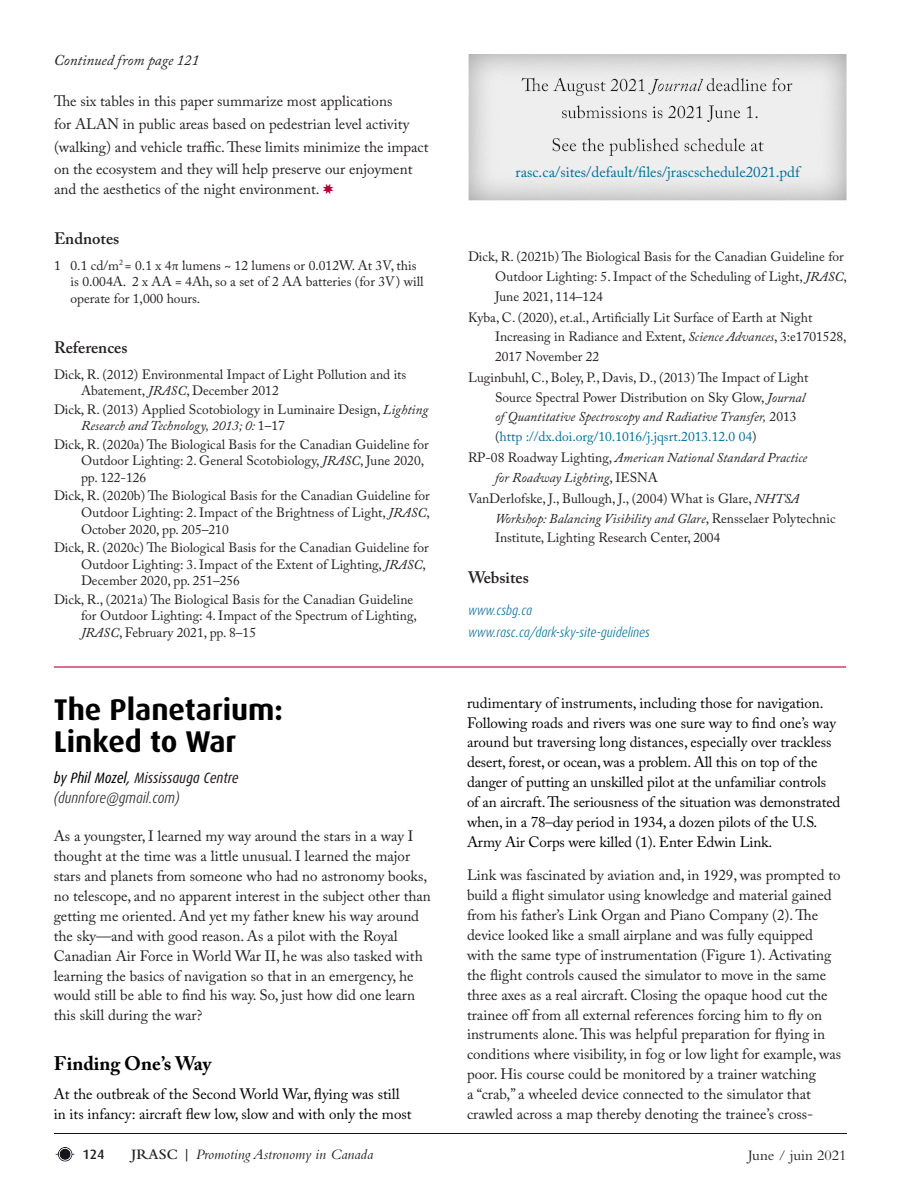
<style>
.page{position:relative;width:918px;height:1188px;background:#fff}
.page>*{position:absolute;margin:0;border:0;box-sizing:border-box;transform-origin:0 0}
.Section_Title{font:700 30px/32px "Dax";color:#000}
.Subhead_1_Large{font:700 19.5px "Adobe Caslon Pro";color:#000}
.Subhead_2_Small{font:600 16.5px "Adobe Caslon Pro";color:#231f20}
.Content_Body{font:15px/20px "Adobe Caslon Pro";color:#231f20}
.Content_Body-2{font:15px/20px "Adobe Caslon Pro";letter-spacing:-.005em;color:#000}
.t1{font:15px "Adobe Caslon Pro";color:#006e98}
.t2{font:italic 15px "Bembo";color:#231f20}
.Section_Author_Name{font:italic 15px "Dax Condensed";color:#231f20}
.Section_Author_Email{font:italic 300 15px "Dax Condensed";color:#231f20}
.Crossword_Body{font:italic 15px "Adobe Caslon Pro";color:#231f20}
.t3{font:15px "Bembo";color:#231f20}
.References__Notes{font:13.5px/16.8px "Adobe Caslon Pro";color:#231f20}
.Content_Body-3{font:13.5px/16.8px "Adobe Caslon Pro";color:#231f20}
.References__Notes-2{font:italic 13.5px/19.6px "Adobe Caslon Pro";color:#231f20}
.Content_Body-4{font:italic 300 13.5px/22.6px "Dax Condensed";color:#006e98}
.t4{font:500 13.5px "Dax";color:#231f20}
.s1{font-style:italic}
.s2{color:#000}
.s3{color:#006e98}
.s4{font-style:normal}
.s5{font-weight:600;font-style:normal}
</style>
<div class="page">
<div style="left:55px;top:1145px;width:22px;height:17px;background:#201c70;opacity:.4"></div>
<div style="left:52px;top:1131px;width:797px;height:5px;background:#201c70;opacity:.4"></div>
<div style="left:466px;top:52px;width:381px;height:150px;background:#231f20;opacity:.4"></div>
<hr style="left:54px;top:666px;width:792px;height:2px;background:#b30437">
<p class="Crossword_Body" style="left:54px;top:51px;width:147px">Continued from page 121</p>
<p class="Content_Body" style="left:54px;top:90px;width:376px;line-height:22.8px">The six tables in this paper summarize most applications<br>for ALAN in public areas based on pedestrian level activity (walking) and vehicle traffic. These limits minimize the impact on the ecosystem and they will help preserve our enjoyment</p>
<p class="Content_Body" style="left:54px;top:179px;width:267px">and the aesthetics of the night environment.</p>
<p class="Subhead_2_Small" style="left:54px;top:229px;width:67px">Endnotes</p>
<p class="Content_Body-3" style="left:70px;top:257px;width:355px;text-indent:-16px">1 0.1 cd/m<sup>2</sup> = 0.1 x 4π lumens ~ 12 lumens or 0.012W. At 3V, this is 0.004A. 2 x AA = 4Ah, so a set of 2 AA batteries (for 3V) will operate for 1,000 hours.</p>
<p class="Subhead_2_Small" style="left:54px;top:338px;width:75px">References</p>
<p class="References__Notes" style="left:81px;top:366px;width:327px;text-indent:-27px">Dick, R. (2012) Environmental Impact of Light Pollution and its<br>Abatement, <span class="s1">JRASC</span>, December 2012</p>
<p class="References__Notes" style="left:81px;top:401px;width:349px;text-indent:-27px">Dick, R. (2013) Applied Scotobiology in Luminaire Design, <span class="s1">Lighting<br>Research and Technology, 2013; 0:</span> 1–17</p>
<p class="References__Notes" style="left:81px;top:435px;width:349px;text-indent:-27px">Dick, R. (2020a) The Biological Basis for the Canadian Guideline for<br>Outdoor Lighting: 2. General Scotobiology, <span class="s1">JRASC</span>, June 2020, pp. 122-126</p>
<p class="References__Notes" style="left:81px;top:487px;width:350px;text-align:justify;text-indent:-27px">Dick, R. (2020b) The Biological Basis for the Canadian Guideline for Outdoor Lighting: 2. Impact of the Brightness of Light, <span class="s1">JRASC</span>, October 2020, pp. 205–210</p>
<p class="References__Notes" style="left:81px;top:539px;width:349px;text-indent:-27px">Dick, R. (2020c) The Biological Basis for the Canadian Guideline for<br>Outdoor Lighting: 3. Impact of the Extent of Lighting, <span class="s1">JRASC</span>,<br>December 2020, pp. 251–256</p>
<p class="References__Notes" style="left:81px;top:591px;width:337px;text-indent:-27px">Dick, R., (2021a) The Biological Basis for the Canadian Guideline for Outdoor Lighting: 4. Impact of the Spectrum of Lighting,<br><span class="s1">JRASC</span>, February 2021, pp. 8–15</p>
<p class="Section_Title" style="left:54px;top:693px;width:231px">The Planetarium:<br>Linked to War</p>
<p class="Section_Author_Name" style="left:54px;top:770px;width:186px"><span class="s2">by Phil Mozel</span>, Mississauga Centre</p>
<p class="Section_Author_Email" style="left:54px;top:790px;width:127px">(dunnfore@gmail.com)</p>
<p class="Content_Body" style="left:54px;top:826px;width:379px">As a youngster, I learned my way around the stars in a way I thought at the time was a little unusual. I learned the major stars and planets from someone who had no astronomy books, no telescope, and no apparent interest in the subject other than getting me oriented. And yet my father knew his way around the sky—and with good reason. As a pilot with the Royal Canadian Air Force in World War II, he was also tasked with learning the basics of navigation so that in an emergency, he would still be able to find his way. So, just how did one learn this skill during the war?</p>
<p class="Subhead_1_Large" style="left:54px;top:1052px;width:159px">Finding One’s Way</p>
<p class="Content_Body-2" style="left:54px;top:1084px;width:359px">At the outbreak of the Second World War, flying was still in its infancy: aircraft flew low, slow and with only the most</p>
<p class="t1" style="left:516px;top:163px;width:286px">rasc.ca/sites/default/files/jrascschedule2021.pdf</p>
<p class="References__Notes" style="left:495px;top:247px;width:353px;line-height:19.6px;text-indent:-27px">Dick, R. (2021b) The Biological Basis for the Canadian Guideline for<br>Outdoor Lighting: 5. Impact of the Scheduling of Light, <span class="s1">JRASC</span>,<br>June 2021, 114–124</p>
<p class="References__Notes" style="left:495px;top:307px;width:353px;line-height:19.6px;text-indent:-27px">Kyba, C. (2020), et.al., Artificially Lit Surface of Earth at Night<br>Increasing in Radiance and Extent, <span class="s1">Science Advances</span>, 3:e1701528,<br>2017 November 22</p>
<p class="References__Notes" style="left:495px;top:368px;width:315px;line-height:19.6px;text-indent:-27px">Luginbuhl, C., Boley, P., Davis, D., (2013) The Impact of Light Source Spectral Power Distribution on Sky Glow, <span class="s1">Journal of Quantitative Spectroscopy and Radiative Transfer,</span> 2013 (<span class="s3">http ://dx.doi.org/10.1016/j.jqsrt.2013.12.0 04</span>)</p>
<p class="References__Notes-2" style="left:495px;top:448px;width:314px;text-indent:-27px"><span class="s4">RP-08 Roadway Lighting,</span> American National Standard Practice for Roadway Lighting<span class="s4">, IESNA</span></p>
<p class="References__Notes" style="left:495px;top:489px;width:342px;line-height:19.6px;text-indent:-27px">VanDerlofske, J., Bullough, J., (2004) What is Glare, <span class="s1">NHTSA<br>Workshop: Balancing Visibility and Glare</span>, Rensselaer Polytechnic<br>Institute, Lighting Research Center, 2004</p>
<p class="Subhead_2_Small" style="left:468px;top:568px;width:62px">Websites</p>
<p class="Content_Body-4" style="left:468px;top:599px;width:183px">www.csbg.ca www.rasc.ca/dark-sky-site-guidelines</p>
<p class="Content_Body-2" style="left:467px;top:692px;width:375px">rudimentary of instruments, including those for navigation.<br>Following roads and rivers was one sure way to find one’s way around but traversing long distances, especially over trackless desert, forest, or ocean, was a problem. All this on top of the danger of putting an unskilled pilot at the unfamiliar controls of an aircraft. The seriousness of the situation was demonstrated when, in a 78–day period in 1934, a dozen pilots of the U.S.<br>Army Air Corps were killed (1). Enter Edwin Link.</p>
<p class="Content_Body" style="left:467px;top:865px;width:376px">Link was fascinated by aviation and, in 1929, was prompted to build a flight simulator using knowledge and material gained from his father’s Link Organ and Piano Company (2). The device looked like a small airplane and was fully equipped with the same type of instrumentation (Figure 1). Activating the flight controls caused the simulator to move in the same three axes as a real aircraft. Closing the opaque hood cut the trainee off from all external references forcing him to fly on instruments alone. This was helpful preparation for flying in conditions where visibility, in fog or low light for example, was poor. His course could be monitored by a trainer watching<br>a “crab,” a wheeled device connected to the simulator that crawled across a map thereby denoting the trainee’s cross-</p>
<p class="t4" style="left:82px;top:1147px;width:24px">124</p>
<p class="t2" style="left:131px;top:1145px;width:244px"><span class="s5">JRASC |</span> Promoting Astronomy in Canada</p>
<p class="t3" style="left:748px;top:1146px;width:100px">June / juin 2021</p>
</div>
